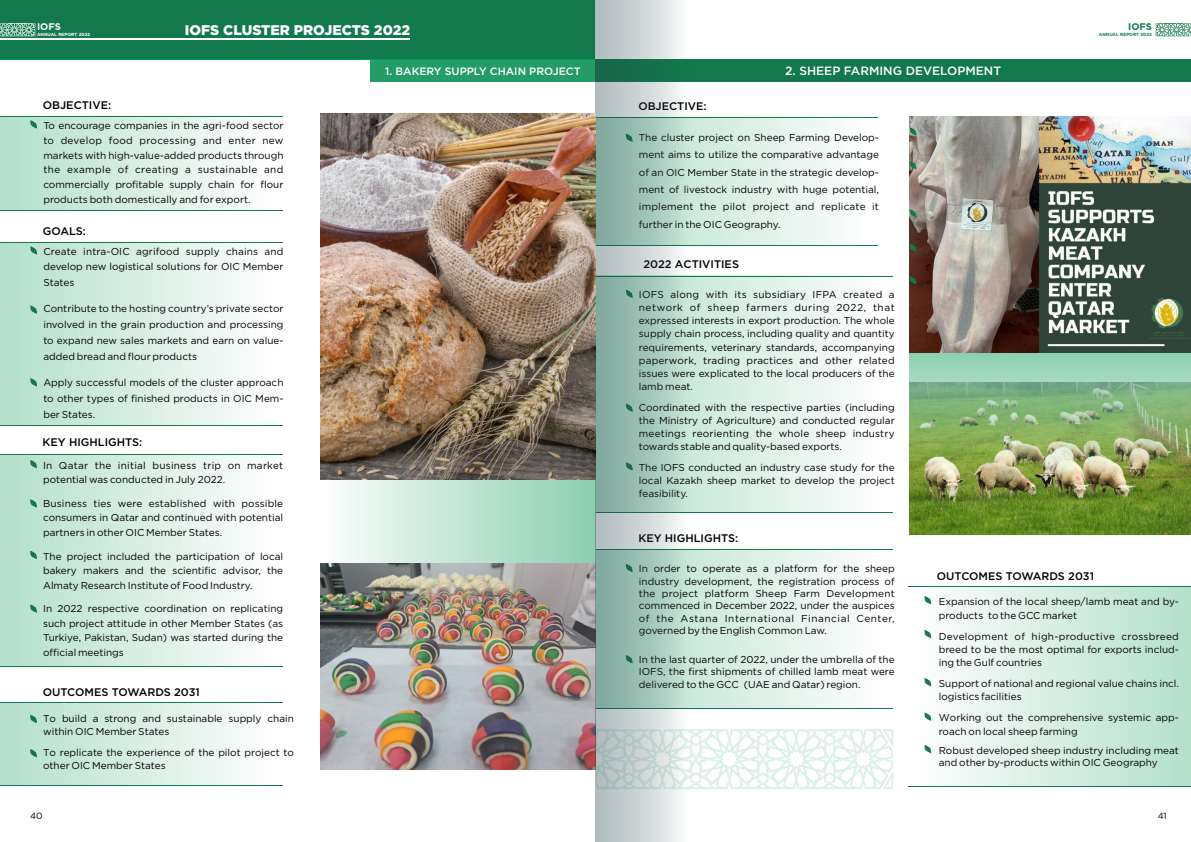
<style>
.page{position:relative;width:1191px;height:842px;background:#fff}
.page>*{position:absolute;margin:0;border:0;box-sizing:border-box;transform-origin:0 0}
.t1{font:900 14px "Gotham Pro";color:#fff}
.t2{font:500 12px "Gotham Pro";color:#fff}
.t3{font:500 11px "Gotham Pro";color:#000}
.t4{font:500 10.6px "Gotham Pro";color:#fff}
.t5{font:10px/13.1px "Gotham Pro";color:#000;text-align:justify}
.t6{font:10px/14.5px "Gotham Pro";letter-spacing:.02em;color:#000}
.t7{font:700 9.6px "Gotham Pro";color:#fff}
.t8{font:700 9.6px "Gotham Pro";color:#11794b}
.t9{font:9px "Gotham Pro";color:#000}
.t10{font:700 4.4px "Gotham Pro";color:#fff}
.t11{font:700 4.4px "Gotham Pro";color:#11794b}
</style>
<div class="page">
<div style="left:0;top:0;width:595px;height:60px;background:#11794b"></div>
<hr style="left:0;top:38px;width:409px;height:2px;background:#fff">
<svg style="left:0;top:23px;width:35px;height:13px"></svg>
<div style="left:0;top:117px;width:283px;height:94px;background:linear-gradient(to right,#b3dfcb,#fff)"></div>
<hr style="left:0;top:116px;width:283px;height:1px;background:#11794b">
<svg style="left:30px;top:120px;width:7px;height:9px"></svg>
<hr style="left:0;top:211px;width:283px;height:1px;background:#11794b">
<div style="left:0;top:242px;width:283px;height:183px;background:linear-gradient(to right,#b3dfcb,#fff)"></div>
<hr style="left:0;top:242px;width:283px;height:1px;background:#11794b">
<hr style="left:0;top:425px;width:283px;height:1px;background:#11794b">
<svg style="left:30px;top:246px;width:7px;height:9px"></svg>
<svg style="left:30px;top:305px;width:7px;height:9px"></svg>
<svg style="left:30px;top:378px;width:7px;height:9px"></svg>
<div style="left:0;top:703px;width:283px;height:83px;background:linear-gradient(to right,#b3dfcb,#fff)"></div>
<svg style="left:30px;top:715px;width:7px;height:8px"></svg>
<hr style="left:0;top:703px;width:283px;height:1px;background:#11794b">
<hr style="left:0;top:786px;width:283px;height:1px;background:#11794b">
<svg style="left:30px;top:749px;width:7px;height:8px"></svg>
<div style="left:370px;top:60px;width:225px;height:22px;background:#249c66"></div>
<hr style="left:0;top:59px;width:595px;height:1px;background:#00a159">
<div style="left:0;top:454px;width:283px;height:213px;background:linear-gradient(to right,#b3dfcb,#fff)"></div>
<hr style="left:0;top:454px;width:283px;height:1px;background:#11794b">
<hr style="left:0;top:666px;width:283px;height:1px;background:#11794b">
<svg style="left:30px;top:460px;width:7px;height:8px"></svg>
<svg style="left:30px;top:499px;width:7px;height:9px"></svg>
<svg style="left:30px;top:551px;width:7px;height:8px"></svg>
<svg style="left:30px;top:604px;width:7px;height:9px"></svg>
<div style="left:595px;top:549px;width:298px;height:159px;background:linear-gradient(to bottom,#f2f9f6,#f2f9f6)"></div>
<hr style="left:595px;top:549px;width:298px;height:1px;background:#11794b">
<hr style="left:595px;top:708px;width:298px;height:1px;background:#11794b">
<div style="left:595px;top:60px;width:596px;height:22px;background:#11794b"></div>
<svg style="left:1155px;top:23px;width:36px;height:13px"></svg>
<div style="left:595px;top:276px;width:298px;height:237px;background:linear-gradient(to bottom,#f2f9f6,#f2f9f6)"></div>
<hr style="left:595px;top:276px;width:298px;height:1px;background:#11794b">
<hr style="left:595px;top:512px;width:297px;height:1px;background:#11794b">
<svg style="left:787px;top:729px;width:106px;height:60px"></svg>
<div style="left:313px;top:480px;width:282px;height:83px;background:linear-gradient(to right,#fff,#8bcfb0)"></div>
<img style="left:320px;top:563px;width:275px;height:206px">
<img style="left:910px;top:474px;width:281px;height:60px">
<img style="left:910px;top:116px;width:281px;height:237px">
<img style="left:910px;top:353px;width:281px;height:121px">
<div style="left:595px;top:117px;width:283px;height:129px;background:#f3faf7"></div>
<hr style="left:595px;top:117px;width:283px;height:1px;background:#11794b">
<hr style="left:595px;top:245px;width:283px;height:1px;background:#11794b">
<svg style="left:909px;top:127px;width:7px;height:9px"></svg>
<svg style="left:909px;top:161px;width:7px;height:8px"></svg>
<svg style="left:909px;top:209px;width:7px;height:8px"></svg>
<svg style="left:909px;top:243px;width:7px;height:9px"></svg>
<svg style="left:909px;top:276px;width:7px;height:8px"></svg>
<svg style="left:595px;top:0;width:192px;height:842px"></svg>
<div style="left:908px;top:587px;width:283px;height:199px;background:linear-gradient(to right,#fdfefe,#b4e0cc)"></div>
<hr style="left:908px;top:586px;width:283px;height:1px;background:#11794b">
<hr style="left:908px;top:786px;width:283px;height:1px;background:#11794b">
<img style="left:320px;top:114px;width:275px;height:366px">
<p class="t7" style="left:37px;top:23px;width:25px">IOFS</p>
<p class="t10" style="left:37px;top:33px;width:55px">ANNUAL REPORT 2022</p>
<h1 class="t1" style="left:185px;top:24px;width:227px">IOFS CLUSTER PROJECTS 2022</h1>
<p class="t4" style="left:385px;top:67px;width:197px">1. BAKERY SUPPLY CHAIN PROJECT</p>
<p class="t3" style="left:43px;top:101px;width:70px">OBJECTIVE:</p>
<p class="t5" style="left:43px;top:119px;width:242px;line-height:14.7px">To encourage companies in the agri-food sector to develop food processing and enter new markets with high-value-added products through the example of creating a sustainable and commercially profitable supply chain for flour products both domestically and for export.</p>
<p class="t3" style="left:43px;top:227px;width:45px">GOALS:</p>
<p class="t5" style="left:43px;top:244px;width:242px;line-height:15.8px">Create intra-OIC agrifood supply chains and develop new logistical solutions for OIC Member States</p>
<p class="t5" style="left:43px;top:302px;width:242px;line-height:15.8px">Contribute to the hosting country’s private sector involved in the grain production and processing to expand new sales markets and earn on value&shy;added bread and flour products</p>
<p class="t5" style="left:43px;top:375px;width:242px;line-height:15.8px">Apply successful models of the cluster approach to other types of finished products in OIC Mem&shy;ber States.</p>
<p class="t3" style="left:43px;top:438px;width:101px">KEY HIGHLIGHTS:</p>
<p class="t6" style="left:43px;top:459px;width:242px">In Qatar the initial business trip on market potential was conducted in July 2022.</p>
<p class="t5" style="left:43px;top:497px;width:242px;line-height:14.5px">Business ties were established with possible consumers in Qatar and continued with potential partners in other OIC Member States.</p>
<p class="t5" style="left:43px;top:549px;width:242px;line-height:14.5px">The project included the participation of local bakery makers and the scientific advisor, the Almaty Research Institute of Food Industry.</p>
<p class="t5" style="left:43px;top:602px;width:242px;line-height:14.5px">In 2022 respective coordination on replicating such project attitude in other Member States (as Turkiye, Pakistan, Sudan) was started during the official meetings</p>
<p class="t3" style="left:43px;top:688px;width:159px">OUTCOMES TOWARDS 2031</p>
<p class="t5" style="left:43px;top:713px;width:252px">To build a strong and sustainable supply chain within OIC Member States</p>
<p class="t5" style="left:43px;top:746px;width:252px">To replicate the experience of the pilot project to other OIC Member States</p>
<p class="t2" style="left:785px;top:66px;width:217px">2. SHEEP FARMING DEVELOPMENT</p>
<p class="t3" style="left:638px;top:102px;width:70px">OBJECTIVE:</p>
<p class="t5" style="left:639px;top:129px;width:242px;line-height:17.4px">The cluster project on Sheep Farming Develop&shy;ment aims to utilize the comparative advantage of an OIC Member State in the strategic develop&shy;ment of livestock industry with huge potential, implement the pilot project and replicate it further in the OIC Geography.</p>
<p class="t3" style="left:643px;top:260px;width:97px">2022 ACTIVITIES</p>
<p class="t5" style="left:639px;top:289px;width:257px">IOFS along with its subsidiary IFPA created a network of sheep farmers during 2022, that expressed interests in export production. The whole supply chain process, including quality and quantity requirements, veterinary standards, accompanying paperwork, trading practices and other related issues were explicated to the local producers of the lamb meat.</p>
<p class="t5" style="left:639px;top:401px;width:257px">Coordinated with the respective parties (including the Ministry of Agriculture) and conducted regular meetings reorienting the whole sheep industry towards stable and quality-based exports.</p>
<p class="t5" style="left:639px;top:462px;width:257px">The IOFS conducted an industry case study for the local Kazakh sheep market to develop the project feasibility.</p>
<p class="t8" style="left:1128px;top:23px;width:25px">IOFS</p>
<p class="t11" style="left:1098px;top:33px;width:55px">ANNUAL REPORT 2022</p>
<p class="t3" style="left:638px;top:534px;width:101px">KEY HIGHLIGHTS:</p>
<p class="t5" style="left:639px;top:563px;width:257px;line-height:12.3px">In order to operate as a platform for the sheep industry development, the registration process of the project platform Sheep Farm Development commenced in December 2022, under the auspices of the Astana International Financial Center, governed by the English Common Law.</p>
<p class="t5" style="left:639px;top:654px;width:257px;line-height:12.3px">In the last quarter of 2022, under the umbrella of the IOFS, the first shipments of chilled lamb meat were delivered to the GCC (UAE and Qatar) region.</p>
<p class="t3" style="left:937px;top:572px;width:159px">OUTCOMES TOWARDS 2031</p>
<p class="t5" style="left:938px;top:596px;width:242px">Expansion of the local sheep/lamb meat and by&shy;products to the GCC market</p>
<p class="t5" style="left:938px;top:630px;width:242px">Development of high-productive crossbreed breed to be the most optimal for exports includ&shy;ing the Gulf countries</p>
<p class="t5" style="left:938px;top:678px;width:242px">Support of national and regional value chains incl. logistics facilities</p>
<p class="t5" style="left:938px;top:712px;width:242px">Working out the comprehensive systemic app&shy;roach on local sheep farming</p>
<p class="t5" style="left:938px;top:745px;width:242px;line-height:11.9px">Robust developed sheep industry including meat and other by-products within OIC Geography</p>
<p class="t9" style="left:30px;top:813px;width:14px">40</p>
<p class="t9" style="left:1157px;top:813px;width:11px">41</p>
</div>
